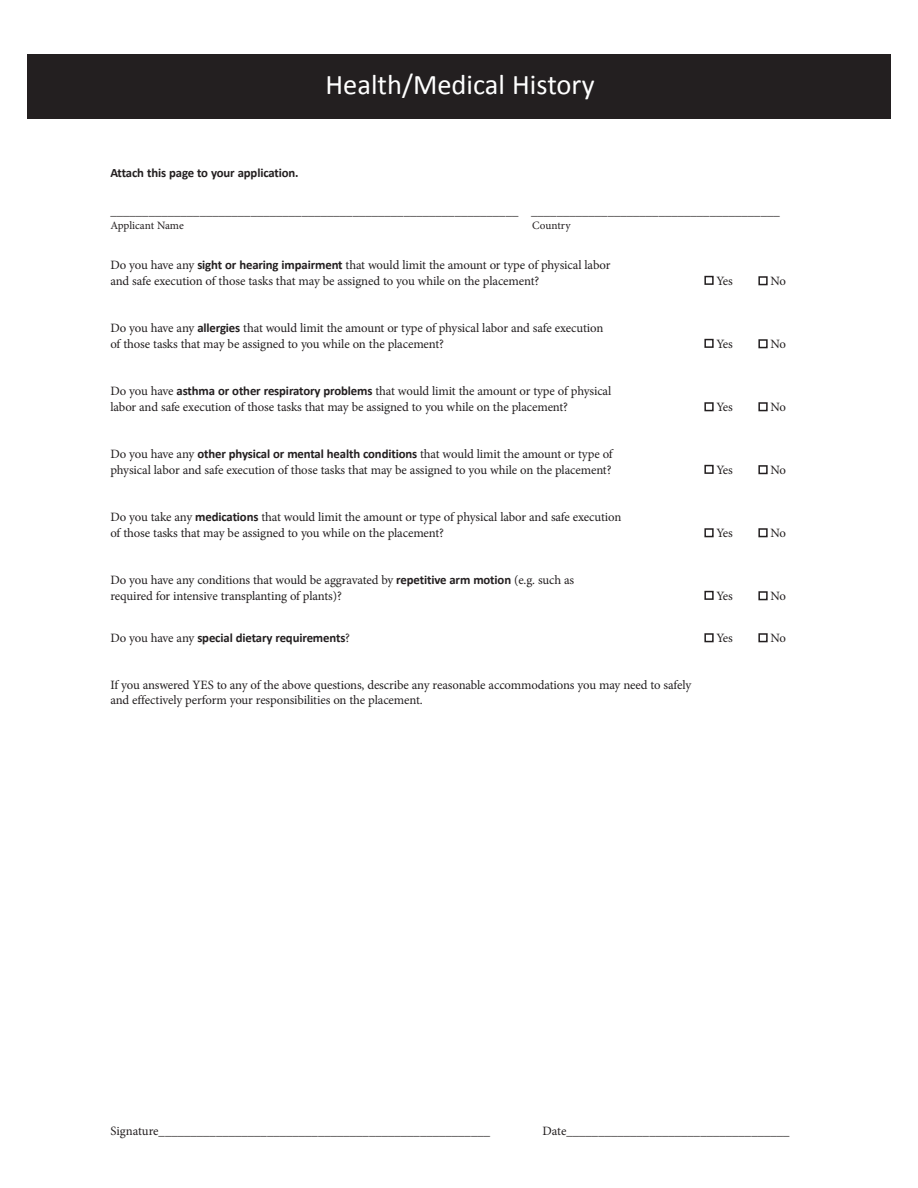
<style>
.page{position:relative;width:918px;height:1188px;background:#fff}
.page>*{position:absolute;margin:0;border:0;box-sizing:border-box;transform-origin:0 0}
.Small_Head{font:28.5px "Calibri";color:#fff}
.Body-no_space{font:12.75px/15.8px "Minion Pro";letter-spacing:-.015em;color:#231f20}
.Body_Text{font:12.75px "Minion Pro";color:#231f20}
.Body-no_space-2{font:700 12.75px "Calibri";letter-spacing:-.01em;color:#231f20}
.Body_Text-2{font:11.25px "Minion Pro";letter-spacing:-.005em;color:#231f20}
.s1{font-family:"Calibri";font-weight:700}
.s2{font-family:"Minion Pro";font-weight:400}
</style>
<div class="page">
<div style="left:704px;top:276px;width:10px;height:9px;border:2px solid #231f20"></div>
<div style="left:758px;top:276px;width:10px;height:9px;border:2px solid #231f20"></div>
<div style="left:704px;top:339px;width:10px;height:9px;border:2px solid #231f20"></div>
<div style="left:758px;top:339px;width:10px;height:9px;border:2px solid #231f20"></div>
<div style="left:704px;top:402px;width:10px;height:9px;border:2px solid #231f20"></div>
<div style="left:758px;top:402px;width:10px;height:9px;border:2px solid #231f20"></div>
<div style="left:704px;top:465px;width:10px;height:9px;border:2px solid #231f20"></div>
<div style="left:758px;top:465px;width:10px;height:9px;border:2px solid #231f20"></div>
<div style="left:704px;top:528px;width:10px;height:9px;border:2px solid #231f20"></div>
<div style="left:758px;top:528px;width:10px;height:9px;border:2px solid #231f20"></div>
<div style="left:704px;top:591px;width:10px;height:9px;border:2px solid #231f20"></div>
<div style="left:758px;top:591px;width:10px;height:9px;border:2px solid #231f20"></div>
<div style="left:704px;top:633px;width:10px;height:9px;border:2px solid #231f20"></div>
<div style="left:758px;top:633px;width:10px;height:9px;border:2px solid #231f20"></div>
<div style="left:27px;top:54px;width:864px;height:65px;background:#231f20"></div>
<p class="Small_Head" style="left:325px;top:66px;width:271px">Health/Medical History</p>
<p class="Body-no_space-2" style="left:110px;top:165px;width:190px">Attach this page to your application.</p>
<p class="Body_Text" style="left:110px;top:202px;width:671px">________________________________________________________________ _______________________________________</p>
<p class="Body_Text-2" style="left:110px;top:218px;width:75px">Applicant Name</p>
<p class="Body_Text-2" style="left:532px;top:218px;width:40px">Country</p>
<p class="Body-no_space" style="left:110px;top:257px;width:502px">Do you have any <span class="s1">sight or hearing impairment</span> that would limit the amount or type of physical labor</p>
<p class="Body-no_space" style="left:110px;top:273px;width:430px">and safe execution of those tasks that may be assigned to you while on the placement?</p>
<p class="Body-no_space" style="left:717px;top:273px;width:18px">Yes</p>
<p class="Body-no_space" style="left:771px;top:273px;width:17px">No</p>
<p class="Body-no_space" style="left:110px;top:321px;width:494px">Do you have any <span class="s1">allergies</span> that would limit the amount or type of physical labor and safe execution</p>
<p class="Body-no_space" style="left:110px;top:336px;width:335px">of those tasks that may be assigned to you while on the placement?</p>
<p class="Body-no_space" style="left:717px;top:336px;width:18px">Yes</p>
<p class="Body-no_space" style="left:771px;top:336px;width:17px">No</p>
<p class="Body-no_space" style="left:110px;top:384px;width:502px">Do you have <span class="s1">asthma or other respiratory problems</span> that would limit the amount or type of physical</p>
<p class="Body-no_space" style="left:110px;top:399px;width:459px">labor and safe execution of those tasks that may be assigned to you while on the placement?</p>
<p class="Body-no_space" style="left:717px;top:399px;width:18px">Yes</p>
<p class="Body-no_space" style="left:771px;top:399px;width:17px">No</p>
<p class="Body-no_space" style="left:110px;top:446px;width:504px">Do you have any <span class="s1">other physical or mental health conditions</span> that would limit the amount or type of</p>
<p class="Body-no_space" style="left:110px;top:462px;width:503px">physical labor and safe execution of those tasks that may be assigned to you while on the placement?</p>
<p class="Body-no_space" style="left:717px;top:462px;width:18px">Yes</p>
<p class="Body-no_space" style="left:771px;top:462px;width:17px">No</p>
<p class="Body-no_space" style="left:110px;top:509px;width:513px">Do you take any <span class="s1">medications</span> that would limit the amount or type of physical labor and safe execution of those tasks that may be assigned to you while on the placement?</p>
<p class="Body-no_space" style="left:717px;top:525px;width:18px">Yes</p>
<p class="Body-no_space" style="left:771px;top:525px;width:17px">No</p>
<p class="Body-no_space" style="left:110px;top:572px;width:465px">Do you have any conditions that would be aggravated by <span class="s1">repetitive arm motion</span> (e.g. such as required for intensive transplanting of plants)?</p>
<p class="Body-no_space" style="left:717px;top:588px;width:18px">Yes</p>
<p class="Body-no_space" style="left:771px;top:588px;width:17px">No</p>
<p class="Body-no_space-2" style="left:110px;top:629px;width:241px"><span class="s2">Do you have any</span> special dietary requirements<span class="s2">?</span></p>
<p class="Body-no_space" style="left:717px;top:630px;width:18px">Yes</p>
<p class="Body-no_space" style="left:771px;top:630px;width:17px">No</p>
<p class="Body-no_space" style="left:110px;top:677px;width:582px">If you answered YES to any of the above questions, describe any reasonable accommodations you may need to safely and effectively perform your responsibilities on the placement.</p>
<p class="Body-no_space" style="left:110px;top:1123px;width:381px">Signature____________________________________________________</p>
<p class="Body-no_space" style="left:542px;top:1123px;width:249px">Date___________________________________</p>
</div>
